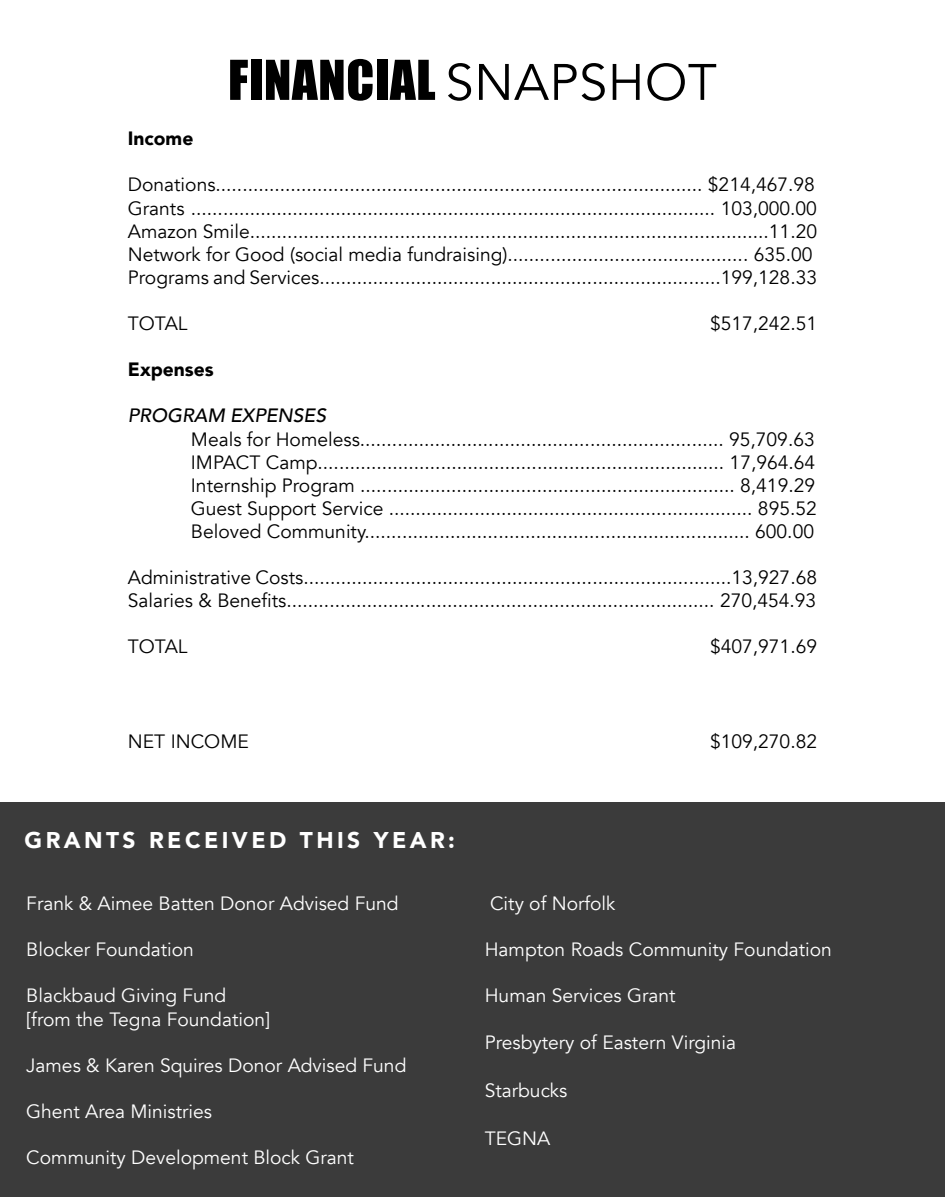
<style>
.page{position:relative;width:945px;height:1197px;background:#fff}
.page>*{position:absolute;margin:0;border:0;box-sizing:border-box;transform-origin:0 0}
.t1{font:50.75px "Impact";letter-spacing:.01em;color:#000}
.t2{font:900 22.75px "Avenir";letter-spacing:.15em;color:#fff}
.t3{font:19.25px/23.1px "Avenir";color:#000}
.t4{font:19.25px/23.1px "Avenir";color:#fff}
.t5{font:italic 500 19.25px "Avenir";color:#000}
.t6{font:900 19.25px "Avenir";color:#000}
.s1{font-family:"Avenir"}
</style>
<div class="page">
<div style="left:0;top:803px;width:945px;height:394px;background:#3b3b3b"></div>
<h1 class="t1" style="left:228px;top:41px;width:490px">FINANCIAL <span class="s1">SNAPSHOT</span></h1>
<p class="t6" style="left:128px;top:122px;width:67px">Income</p>
<p class="t3" style="left:128px;top:174px;width:691px">Donations........................................................................................... $214,467.98<br>Grants .................................................................................................. 103,000.00<br>Amazon Smile.................................................................................................11.20<br>Network for Good (social media fundraising)............................................. 635.00<br>Programs and Services...........................................................................199,128.33</p>
<p class="t3" style="left:128px;top:312px;width:61px">TOTAL</p>
<p class="t3" style="left:710px;top:312px;width:109px">$517,242.51</p>
<p class="t6" style="left:128px;top:353px;width:87px">Expenses</p>
<p class="t5" style="left:128px;top:404px;width:200px">PROGRAM EXPENSES</p>
<p class="t3" style="left:191px;top:428px;width:627px;text-align:justify">Meals for Homeless.................................................................... 95,709.63<br>IMPACT Camp............................................................................ 17,964.64<br>Internship Program ...................................................................... 8,419.29<br>Guest Support Service .................................................................... 895.52<br>Beloved Community........................................................................ 600.00</p>
<p class="t3" style="left:128px;top:566px;width:691px">Administrative Costs................................................................................13,927.68<br>Salaries &amp; Benefits................................................................................ 270,454.93</p>
<p class="t3" style="left:128px;top:636px;width:61px">TOTAL</p>
<p class="t3" style="left:710px;top:636px;width:109px">$407,971.69</p>
<p class="t3" style="left:128px;top:730px;width:123px">NET INCOME</p>
<p class="t3" style="left:710px;top:730px;width:109px">$109,270.82</p>
<p class="t2" style="left:25px;top:821px;width:432px">GRANTS RECEIVED THIS YEAR:</p>
<p class="t4" style="left:26px;top:892px;width:374px">Frank &amp; Aimee Batten Donor Advised Fund</p>
<p class="t4" style="left:26px;top:938px;width:169px">Blocker Foundation</p>
<p class="t4" style="left:26px;top:985px;width:245px">Blackbaud Giving Fund [from the Tegna Foundation]</p>
<p class="t4" style="left:26px;top:1054px;width:382px">James &amp; Karen Squires Donor Advised Fund</p>
<p class="t4" style="left:26px;top:1100px;width:187px">Ghent Area Ministries</p>
<p class="t4" style="left:26px;top:1146px;width:329px">Community Development Block Grant</p>
<p class="t4" style="left:490px;top:892px;width:127px">City of Norfolk</p>
<p class="t4" style="left:485px;top:938px;width:349px">Hampton Roads Community Foundation</p>
<p class="t4" style="left:485px;top:985px;width:192px">Human Services Grant</p>
<p class="t4" style="left:485px;top:1031px;width:253px">Presbytery of Eastern Virginia</p>
<p class="t4" style="left:485px;top:1079px;width:84px">Starbucks</p>
<p class="t4" style="left:485px;top:1127px;width:67px">TEGNA</p>
</div>
